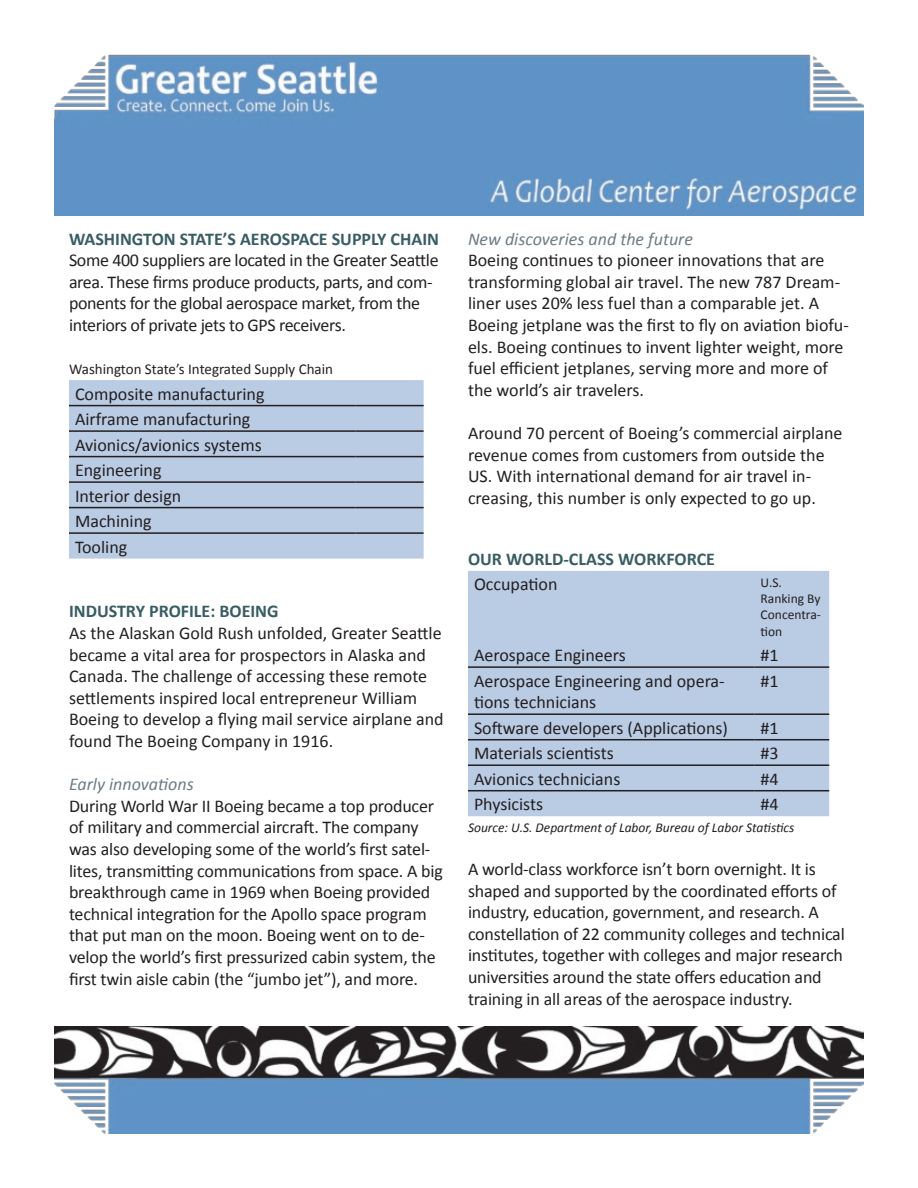
<style>
.page{position:relative;width:918px;height:1188px;background:#fff}
.page>*{position:absolute;margin:0;border:0;box-sizing:border-box;transform-origin:0 0}
.t1{font:18px/21.6px "Calibri";letter-spacing:-.01em;color:#231f20}
.t2{font:700 18px "Calibri";color:#385d63}
.t3{font:italic 18px "Calibri";color:#6b7d84}
.t4{font:15px "Calibri";color:#231f20}
.t5{font:italic 13.5px "Calibri";color:#231f20}
.t6{font:13.5px/16.2px "Calibri";color:#231f20}
</style>
<div class="page">
<img style="left:54px;top:54px;width:810px;height:162px">
<img style="left:54px;top:1026px;width:810px;height:108px">
<div style="left:69px;top:380px;width:355px;height:179px;background:#bacbe4"></div>
<hr style="left:69px;top:405px;width:287px;height:1px;background:#231f20">
<hr style="left:356px;top:405px;width:68px;height:1px;background:#231f20">
<hr style="left:69px;top:430px;width:287px;height:2px;background:#231f20">
<hr style="left:356px;top:430px;width:68px;height:2px;background:#231f20">
<hr style="left:69px;top:456px;width:287px;height:1px;background:#231f20">
<hr style="left:356px;top:456px;width:68px;height:1px;background:#231f20">
<hr style="left:69px;top:481px;width:287px;height:2px;background:#231f20">
<hr style="left:356px;top:481px;width:68px;height:2px;background:#231f20">
<hr style="left:69px;top:507px;width:287px;height:1px;background:#231f20">
<hr style="left:356px;top:507px;width:68px;height:1px;background:#231f20">
<hr style="left:69px;top:532px;width:287px;height:2px;background:#231f20">
<hr style="left:356px;top:532px;width:68px;height:2px;background:#231f20">
<div style="left:468px;top:571px;width:361px;height:245px;background:#bacbe4"></div>
<hr style="left:468px;top:666px;width:287px;height:2px;background:#231f20">
<hr style="left:755px;top:666px;width:74px;height:2px;background:#231f20">
<hr style="left:468px;top:713px;width:287px;height:2px;background:#231f20">
<hr style="left:755px;top:713px;width:74px;height:2px;background:#231f20">
<hr style="left:468px;top:739px;width:287px;height:1px;background:#231f20">
<hr style="left:755px;top:739px;width:74px;height:1px;background:#231f20">
<hr style="left:468px;top:764px;width:287px;height:2px;background:#231f20">
<hr style="left:755px;top:764px;width:74px;height:2px;background:#231f20">
<hr style="left:468px;top:790px;width:287px;height:1px;background:#231f20">
<hr style="left:755px;top:790px;width:74px;height:1px;background:#231f20">
<p class="t2" style="left:69px;top:227px;width:372px">WASHINGTON STATE’S AEROSPACE SUPPLY CHAIN</p>
<p class="t1" style="left:69px;top:249px;width:371px">Some 400 suppliers are located in the Greater Seattle area. These firms produce products, parts, and com&shy;ponents for the global aerospace market, from the interiors of private jets to GPS receivers.</p>
<p class="t4" style="left:69px;top:360px;width:266px">Washington State’s Integrated Supply Chain</p>
<p class="t1" style="left:75px;top:381px;width:191px;line-height:25.5px">Composite manufacturing<br>Airframe manufacturing<br>Avionics/avionics systems<br>Engineering<br>Interior design<br>Machining<br>Tooling</p>
<p class="t2" style="left:69px;top:600px;width:211px">INDUSTRY PROFILE: BOEING</p>
<p class="t1" style="left:69px;top:622px;width:376px">As the Alaskan Gold Rush unfolded, Greater Seattle became a vital area for prospectors in Alaska and Canada. The challenge of accessing these remote settlements inspired local entrepreneur William Boeing to develop a flying mail service airplane and found The Boeing Company in 1916.</p>
<p class="t3" style="left:69px;top:772px;width:126px">Early innovations</p>
<p class="t1" style="left:69px;top:795px;width:375px">During World War II Boeing became a top producer of military and commercial aircraft. The company was also developing some of the world’s first satel&shy;lites, transmitting communications from space. A big breakthrough came in 1969 when Boeing provided technical integration for the Apollo space program that put man on the moon. Boeing went on to de&shy;velop the world’s first pressurized cabin system, the first twin aisle cabin (the “jumbo jet”), and more.</p>
<p class="t3" style="left:468px;top:226px;width:227px">New discoveries and the future</p>
<p class="t1" style="left:468px;top:249px;width:383px">Boeing continues to pioneer innovations that are transforming global air travel. The new 787 Dream&shy;liner uses 20% less fuel than a comparable jet. A Boeing jetplane was the first to fly on aviation biofu&shy;els. Boeing continues to invent lighter weight, more fuel efficient jetplanes, serving more and more of the world’s air travelers.</p>
<p class="t1" style="left:468px;top:422px;width:376px">Around 70 percent of Boeing’s commercial airplane revenue comes from customers from outside the US. With international demand for air travel in&shy;creasing, this number is only expected to go up.</p>
<p class="t2" style="left:468px;top:547px;width:248px">OUR WORLD-CLASS WORKFORCE</p>
<p class="t1" style="left:474px;top:574px;width:85px">Occupation</p>
<p class="t6" style="left:761px;top:574px;width:62px">U.S.<br>Ranking By<br>Concentra&shy;tion</p>
<p class="t1" style="left:474px;top:644px;width:153px">Aerospace Engineers</p>
<p class="t1" style="left:761px;top:644px;width:20px">#1</p>
<p class="t1" style="left:474px;top:670px;width:252px">Aerospace Engineering and opera&shy;tions technicians</p>
<p class="t1" style="left:761px;top:670px;width:20px">#1</p>
<p class="t1" style="left:474px;top:717px;width:255px">Software developers (Applications)</p>
<p class="t1" style="left:761px;top:717px;width:20px">#1</p>
<p class="t1" style="left:474px;top:743px;width:141px">Materials scientists</p>
<p class="t1" style="left:761px;top:743px;width:20px">#3</p>
<p class="t1" style="left:474px;top:768px;width:148px">Avionics technicians</p>
<p class="t1" style="left:761px;top:768px;width:20px">#4</p>
<p class="t1" style="left:474px;top:794px;width:71px">Physicists</p>
<p class="t1" style="left:761px;top:794px;width:20px">#4</p>
<p class="t5" style="left:468px;top:818px;width:328px">Source: U.S. Department of Labor, Bureau of Labor Statistics</p>
<p class="t1" style="left:468px;top:858px;width:378px">A world-class workforce isn’t born overnight. It is shaped and supported by the coordinated efforts of industry, education, government, and research. A constellation of 22 community colleges and technical institutes, together with colleges and major research universities around the state offers education and training in all areas of the aerospace industry.</p>
</div>
